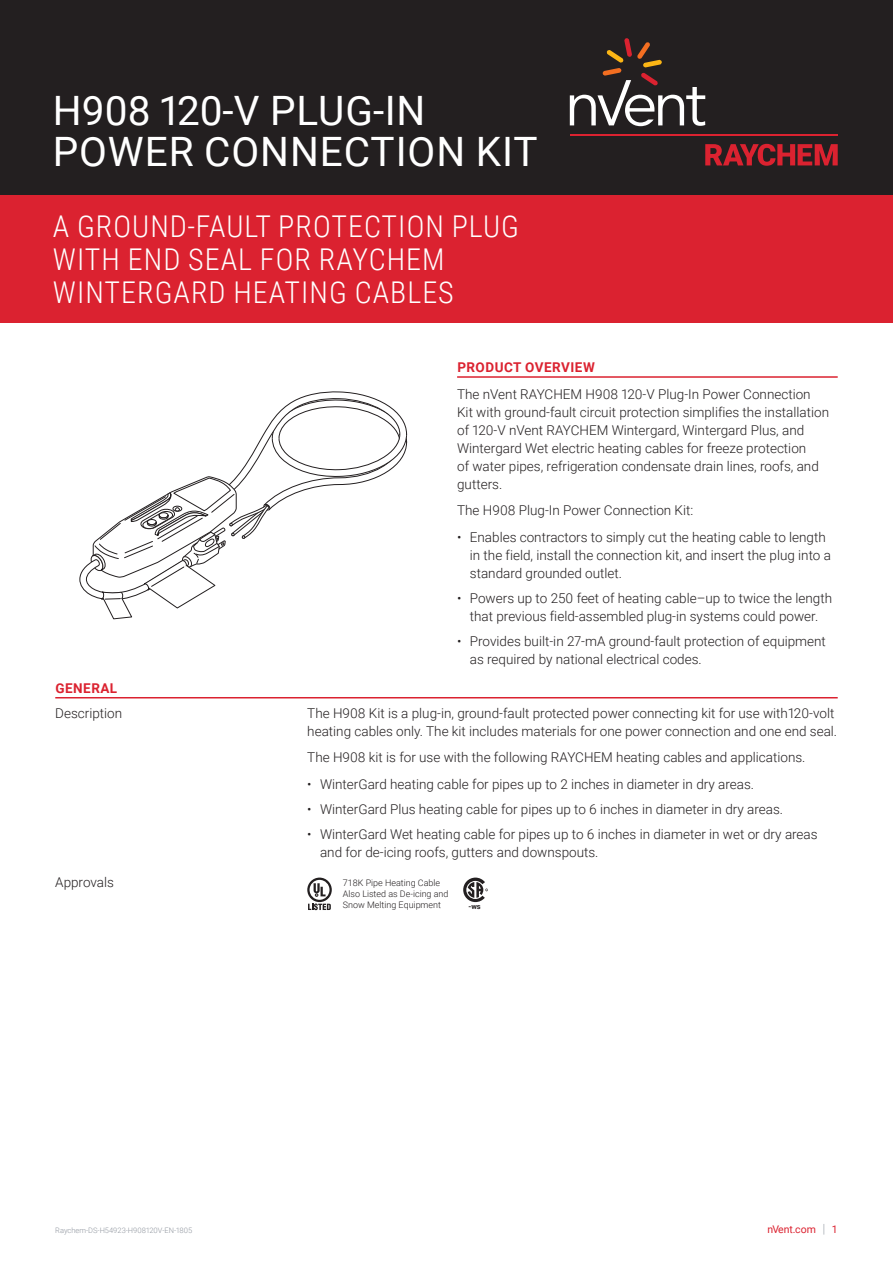
<style>
.page{position:relative;width:893px;height:1263px;background:#fff}
.page>*{position:absolute;margin:0;border:0;box-sizing:border-box;transform-origin:0 0}
.t1{font:40.5px/40.5px "Roboto";letter-spacing:.025em;color:#fff}
.t2{font:300 30px/33px "Roboto Condensed";letter-spacing:.035em;color:#fff}
.t3{font:300 13.5px/18px "Roboto";color:#231f20}
.t4{font:700 13.5px "Roboto";letter-spacing:.035em;color:#db2230}
.t5{font:10.5px "Roboto";color:#db2230}
.t6{font:300 9px/10.8px "Roboto";color:#231f20}
.t7{font:300 7.5px "Roboto";color:#8f959e}
.t8{font:700 7.5px "Roboto";color:#231f20}
.s1{font-weight:300;font-size:12.6px;color:#8f959e}
</style>
<div class="page">
<div style="left:0;top:0;width:893px;height:196px;background:#231f20"></div>
<div style="left:0;top:196px;width:893px;height:127px;background:#db2230"></div>
<hr style="left:55px;top:697px;width:783px;height:1px;background:#db2230">
<svg style="left:307px;top:877px;width:25px;height:33px"></svg>
<svg style="left:463px;top:877px;width:25px;height:25px"></svg>
<hr style="left:457px;top:376px;width:381px;height:2px;background:#db2230">
<svg style="left:705px;top:144px;width:133px;height:22px"></svg>
<hr style="left:570px;top:134px;width:268px;height:2px;background:#db2230">
<svg style="left:570px;top:38px;width:135px;height:88px"></svg>
<svg style="left:80px;top:391px;width:327px;height:228px"></svg>
<h1 class="t1" style="left:53px;top:89px;width:486px">H908 120-V PLUG-IN<br>POWER CONNECTION KIT</h1>
<h2 class="t2" style="left:53px;top:209px;width:468px">A GROUND-FAULT PROTECTION PLUG<br>WITH END SEAL FOR RAYCHEM<br>WINTERGARD HEATING CABLES</h2>
<p class="t4" style="left:457px;top:358px;width:139px">PRODUCT OVERVIEW</p>
<p class="t3" style="left:457px;top:384px;width:373px">The nVent RAYCHEM H908 120-V Plug-In Power Connection Kit with ground-fault circuit protection simplifies the installation of 120-V nVent RAYCHEM Wintergard, Wintergard Plus, and Wintergard Wet electric heating cables for freeze protection<br>of water pipes, refrigeration condensate drain lines, roofs, and gutters.</p>
<p class="t3" style="left:457px;top:501px;width:238px">The H908 Plug-In Power Connection Kit:</p>
<p class="t3" style="left:470px;top:527px;width:363px;text-indent:-13px">• Enables contractors to simply cut the heating cable to length in the field, install the connection kit, and insert the plug into a standard grounded outlet.</p>
<p class="t3" style="left:457px;top:588px;width:377px;text-align:center">• Powers up to 250 feet of heating cable–up to twice the length that previous field-assembled plug-in systems could power.</p>
<p class="t3" style="left:470px;top:632px;width:358px;text-indent:-13px">• Provides built-in 27-mA ground-fault protection of equipment as required by national electrical codes.</p>
<p class="t4" style="left:56px;top:678px;width:63px">GENERAL</p>
<p class="t3" style="left:55px;top:703px;width:68px">Description</p>
<p class="t3" style="left:307px;top:703px;width:531px">The H908 Kit is a plug-in, ground-fault protected power connecting kit for use with120-volt heating cables only. The kit includes materials for one power connection and one end seal.</p>
<p class="t3" style="left:307px;top:748px;width:500px">The H908 kit is for use with the following RAYCHEM heating cables and applications.</p>
<p class="t3" style="left:307px;top:774px;width:448px">• WinterGard heating cable for pipes up to 2 inches in diameter in dry areas.</p>
<p class="t3" style="left:307px;top:800px;width:477px">• WinterGard Plus heating cable for pipes up to 6 inches in diameter in dry areas.</p>
<p class="t3" style="left:320px;top:825px;width:499px;text-indent:-13px">• WinterGard Wet heating cable for pipes up to 6 inches in diameter in wet or dry areas and for de-icing roofs, gutters and downspouts.</p>
<p class="t3" style="left:55px;top:872px;width:60px">Approvals</p>
<p class="t6" style="left:343px;top:877px;width:107px">718K Pipe Heating Cable<br>Also Listed as De-icing and<br>Snow Melting Equipment</p>
<p class="t8" style="left:468px;top:901px;width:14px">-ws</p>
<p class="t7" style="left:55px;top:1225px;width:139px">Raychem-DS-H54923-H908120V-EN-1805</p>
<p class="t5" style="left:767px;top:1222px;width:72px">nVent.com <span class="s1">|</span> 1</p>
</div>
